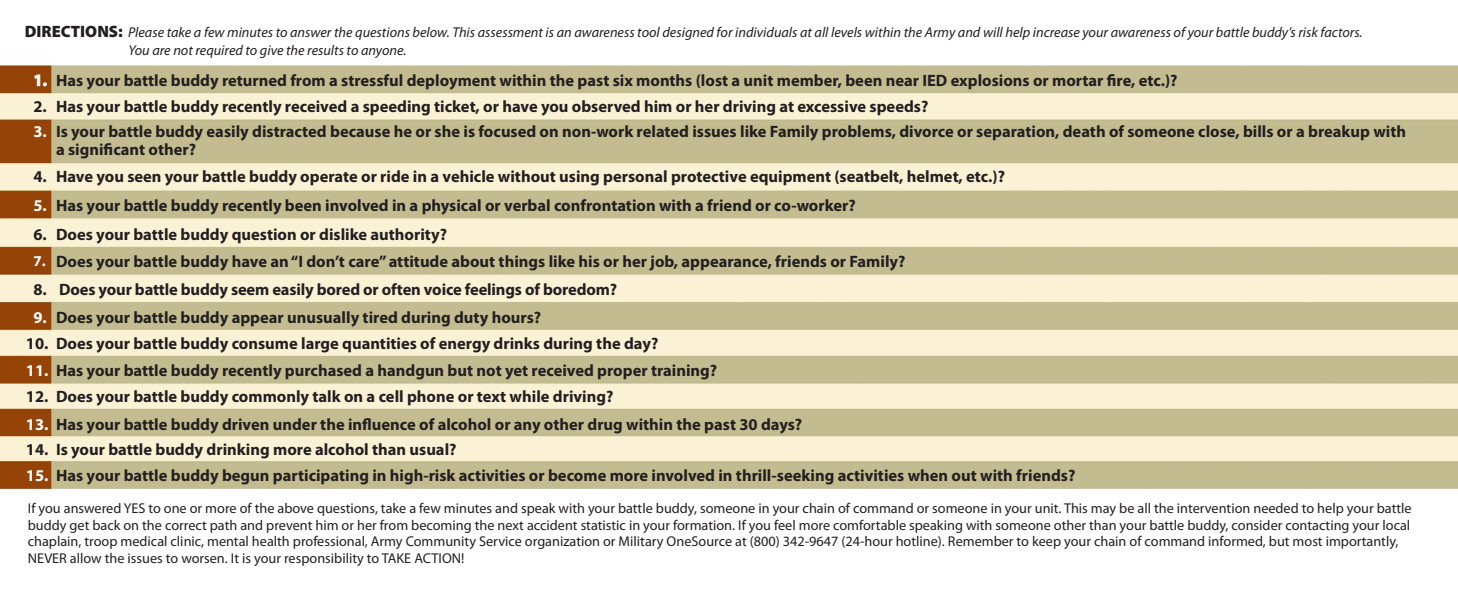
<style>
.page{position:relative;width:1458px;height:594px;background:#fff}
.page>*{position:absolute;margin:0;border:0;box-sizing:border-box;transform-origin:0 0}
.Controls{font:700 16.5px "Myriad Pro";color:#231f20}
.t1{font:700 16.5px "Myriad Pro";color:#fff}
.t2{font:700 15px "Myriad Pro";color:#fff}
.Body_Text{font:14.25px/16.5px "Myriad Pro";color:#231f20}
.Controls-2{font:italic 14.25px "Myriad Pro";color:#231f20}
.s1{font-weight:900;font-style:normal;font-size:16.5px}
</style>
<div class="page">
<img style="left:0;top:64px;width:1458px;height:426px">
<svg style="left:34px;top:74px;width:12px;height:12px"></svg>
<p class="Controls-2" style="left:25px;top:24px;width:1339px"><span class="s1">DIRECTIONS:</span> Please take a few minutes to answer the questions below. This assessment is an awareness tool designed for individuals at all levels within the Army and will help increase your awareness of your battle buddy’s risk factors.</p>
<p class="Controls-2" style="left:128px;top:42px;width:280px">You are not required to give the results to anyone.</p>
<p class="t1" style="left:33px;top:69px;width:15px">1.</p>
<p class="Controls" style="left:56px;top:69px;width:1123px">Has your battle buddy returned from a stressful deployment within the past six months (lost a unit member, been near IED explosions or mortar fire, etc.)?</p>
<p class="Controls" style="left:56px;top:121px;width:1352px">Is your battle buddy easily distracted because he or she is focused on non-work related issues like Family problems, divorce or separation, death of someone close, bills or a breakup with</p>
<p class="Controls" style="left:56px;top:139px;width:142px">a significant other?</p>
<p class="Controls" style="left:56px;top:96px;width:874px">Has your battle buddy recently received a speeding ticket, or have you observed him or her driving at excessive speeds?</p>
<p class="Controls" style="left:33px;top:96px;width:15px">2.</p>
<p class="t1" style="left:33px;top:121px;width:15px">3.</p>
<p class="Controls" style="left:33px;top:166px;width:15px">4.</p>
<p class="Controls" style="left:56px;top:166px;width:950px">Have you seen your battle buddy operate or ride in a vehicle without using personal protective equipment (seatbelt, helmet, etc.)?</p>
<p class="Controls" style="left:56px;top:194px;width:801px">Has your battle buddy recently been involved in a physical or verbal confrontation with a friend or co-worker?</p>
<p class="Controls" style="left:56px;top:223px;width:392px">Does your battle buddy question or dislike authority?</p>
<p class="Controls" style="left:56px;top:251px;width:851px">Does your battle buddy have an “I don’t care” attitude about things like his or her job, appearance, friends or Family?</p>
<p class="Controls" style="left:59px;top:278px;width:559px">Does your battle buddy seem easily bored or often voice feelings of boredom?</p>
<p class="Controls" style="left:56px;top:333px;width:604px">Does your battle buddy consume large quantities of energy drinks during the day?</p>
<p class="Controls" style="left:56px;top:385px;width:559px">Does your battle buddy commonly talk on a cell phone or text while driving?</p>
<p class="t1" style="left:33px;top:194px;width:15px">5.</p>
<p class="Controls" style="left:33px;top:223px;width:15px">6.</p>
<p class="t2" style="left:33px;top:251px;width:14px">7.</p>
<p class="Controls" style="left:33px;top:278px;width:15px">8.</p>
<p class="Controls" style="left:56px;top:306px;width:487px">Does your battle buddy appear unusually tired during duty hours?</p>
<p class="t1" style="left:33px;top:306px;width:15px">9.</p>
<p class="Controls" style="left:26px;top:333px;width:24px">10.</p>
<p class="t1" style="left:26px;top:360px;width:24px">11.</p>
<p class="Controls" style="left:26px;top:385px;width:24px">12.</p>
<p class="t1" style="left:26px;top:413px;width:24px">13.</p>
<p class="Controls" style="left:26px;top:438px;width:24px">14.</p>
<p class="t1" style="left:26px;top:465px;width:24px">15.</p>
<p class="Controls" style="left:56px;top:465px;width:1021px">Has your battle buddy begun participating in high-risk activities or become more involved in thrill-seeking activities when out with friends?</p>
<p class="Controls" style="left:56px;top:360px;width:663px">Has your battle buddy recently purchased a handgun but not yet received proper training?</p>
<p class="Controls" style="left:56px;top:413px;width:748px">Has your battle buddy driven under the influence of alcohol or any other drug within the past 30 days?</p>
<p class="Controls" style="left:56px;top:438px;width:402px">Is your battle buddy drinking more alcohol than usual?</p>
<p class="Body_Text" style="left:28px;top:500px;width:1385px">If you answered YES to one or more of the above questions, take a few minutes and speak with your battle buddy, someone in your chain of command or someone in your unit. This may be all the intervention needed to help your battle buddy get back on the correct path and prevent him or her from becoming the next accident statistic in your formation. If you feel more comfortable speaking with someone other than your battle buddy, consider contacting your local chaplain, troop medical clinic, mental health professional, Army Community Service organization or Military OneSource at (800) 342-9647 (24-hour hotline). Remember to keep your chain of command informed, but most importantly, NEVER allow the issues to worsen. It is your responsibility to TAKE ACTION!</p>
</div>
